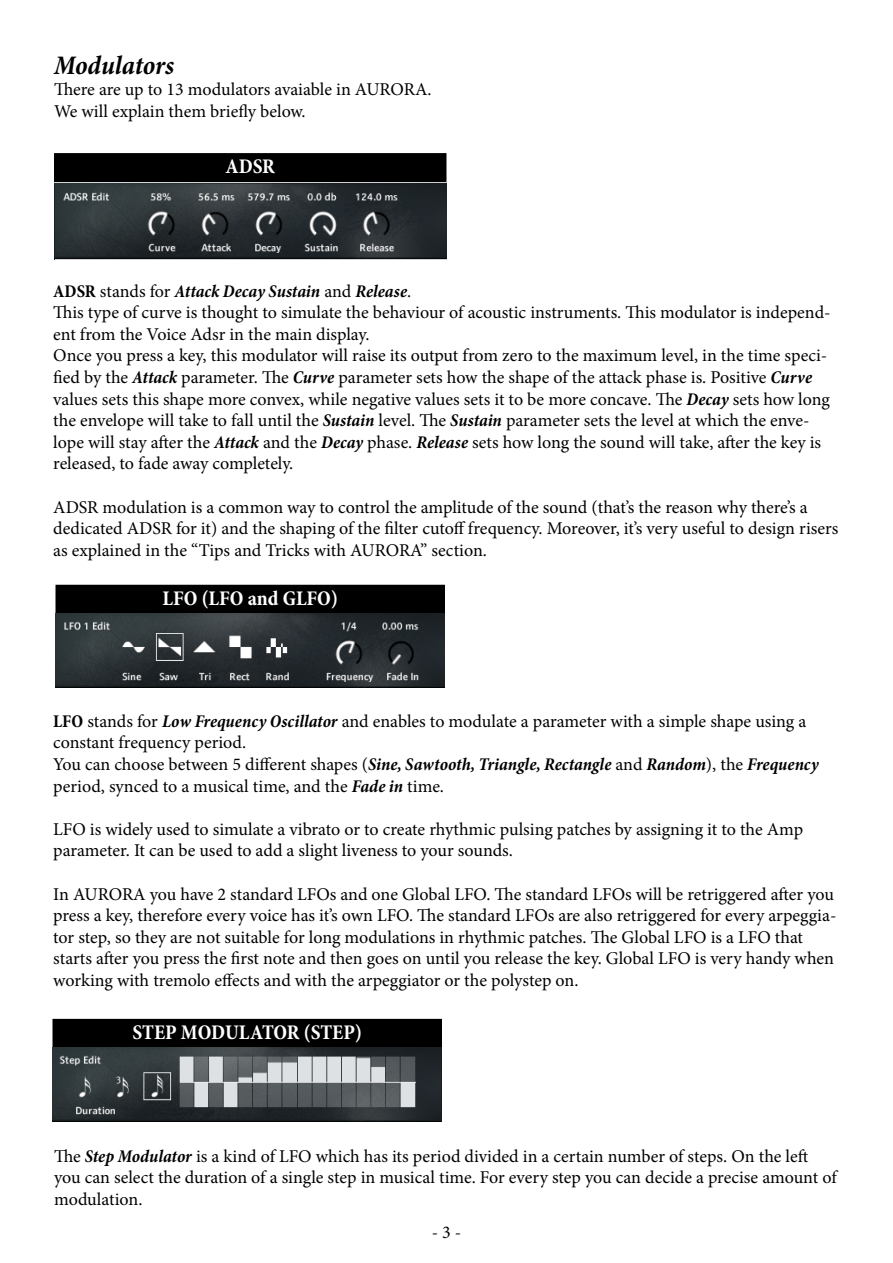
<style>
.page{position:relative;width:893px;height:1263px;background:#fff}
.page>*{position:absolute;margin:0;border:0;box-sizing:border-box;transform-origin:0 0}
.t1{font:italic 700 condensed 27px "Minion Pro";letter-spacing:-.005em;color:#000}
.t2{font:700 condensed 21px "Minion Pro";color:#fff}
.t3{font:18px/21.6px "Minion Pro";color:#000}
.s1{font-weight:700;font-stretch:condensed}
.s2{font-weight:700;font-style:italic;font-stretch:condensed}
</style>
<div class="page">
<div style="left:56px;top:155px;width:388px;height:25px;background:#000"></div>
<div style="left:54px;top:153px;width:392px;height:29px;border:4px solid #000"></div>
<img style="left:54px;top:182px;width:392px;height:77px">
<div style="left:58px;top:587px;width:385px;height:24px;background:#000"></div>
<div style="left:56px;top:585px;width:389px;height:29px;border:4px solid #000"></div>
<img style="left:56px;top:614px;width:389px;height:74px">
<div style="left:55px;top:1021px;width:385px;height:24px;background:#000"></div>
<div style="left:52px;top:1019px;width:390px;height:29px;border:4px solid #000"></div>
<img style="left:52px;top:1048px;width:390px;height:74px">
<h1 class="t1" style="left:54px;top:46px;width:122px">Modulators</h1>
<p class="t3" style="left:54px;top:79px;width:379px">There are up to 13 modulators avaiable in AURORA.<br>We will explain them briefly below.</p>
<p class="t2" style="left:225px;top:152px;width:51px">ADSR</p>
<p class="t3" style="left:53px;top:280px;width:779px"><span class="s1">ADSR</span> stands for <span class="s2">Attack Decay Sustain</span> and <span class="s2">Release</span>.<br>This type of curve is thought to simulate the behaviour of acoustic instruments. This modulator is independ&shy;ent from the Voice Adsr in the main display.<br>Once you press a key, this modulator will raise its output from zero to the maximum level, in the time speci&shy;fied by the <span class="s2">Attack</span> parameter. The <span class="s2">Curve</span> parameter sets how the shape of the attack phase is. Positive <span class="s2">Curve </span>values sets this shape more convex, while negative values sets it to be more concave. The <span class="s2">Decay</span> sets how long the envelope will take to fall until the <span class="s2">Sustain</span> level. The <span class="s2">Sustain</span> parameter sets the level at which the enve&shy;lope will stay after the <span class="s2">Attack</span> and the <span class="s2">Decay</span> phase. <span class="s2">Release</span> sets how long the sound will take, after the key is released, to fade away completely.</p>
<p class="t3" style="left:53px;top:496px;width:787px">ADSR modulation is a common way to control the amplitude of the sound (that’s the reason why there’s a dedicated ADSR for it) and the shaping of the filter cutoff frequency. Moreover, it’s very useful to design risers as explained in the “Tips and Tricks with AURORA” section.</p>
<p class="t2" style="left:163px;top:583px;width:177px">LFO (LFO and GLFO)</p>
<p class="t3" style="left:53px;top:710px;width:767px"><span class="s1">LFO</span> stands for <span class="s2">Low Frequency Oscillator</span> and enables to modulate a parameter with a simple shape using a constant frequency period.<br>You can choose between 5 different shapes (<span class="s2">Sine, Sawtooth, Triangle, Rectangle</span> and <span class="s2">Random</span>), the <span class="s2">Frequency </span>period, synced to a musical time, and the <span class="s2">Fade in</span> time.</p>
<p class="t3" style="left:53px;top:818px;width:751px">LFO is widely used to simulate a vibrato or to create rhythmic pulsing patches by assigning it to the Amp parameter. It can be used to add a slight liveness to your sounds.</p>
<p class="t3" style="left:53px;top:883px;width:785px">In AURORA you have 2 standard LFOs and one Global LFO. The standard LFOs will be retriggered after you press a key, therefore every voice has it’s own LFO. The standard LFOs are also retriggered for every arpeggia&shy;tor step, so they are not suitable for long modulations in rhythmic patches. The Global LFO is a LFO that starts after you press the first note and then goes on until you release the key. Global LFO is very handy when working with tremolo effects and with the arpeggiator or the polystep on.</p>
<p class="t2" style="left:133px;top:1017px;width:231px">STEP MODULATOR (STEP)</p>
<p class="t3" style="left:54px;top:1145px;width:784px">The <span class="s2">Step Modulator</span> is a kind of LFO which has its period divided in a certain number of steps. On the left you can select the duration of a single step in musical time. For every step you can decide a precise amount of modulation.</p>
<p class="t3" style="left:432px;top:1221px;width:31px">- 3 -</p>
</div>
